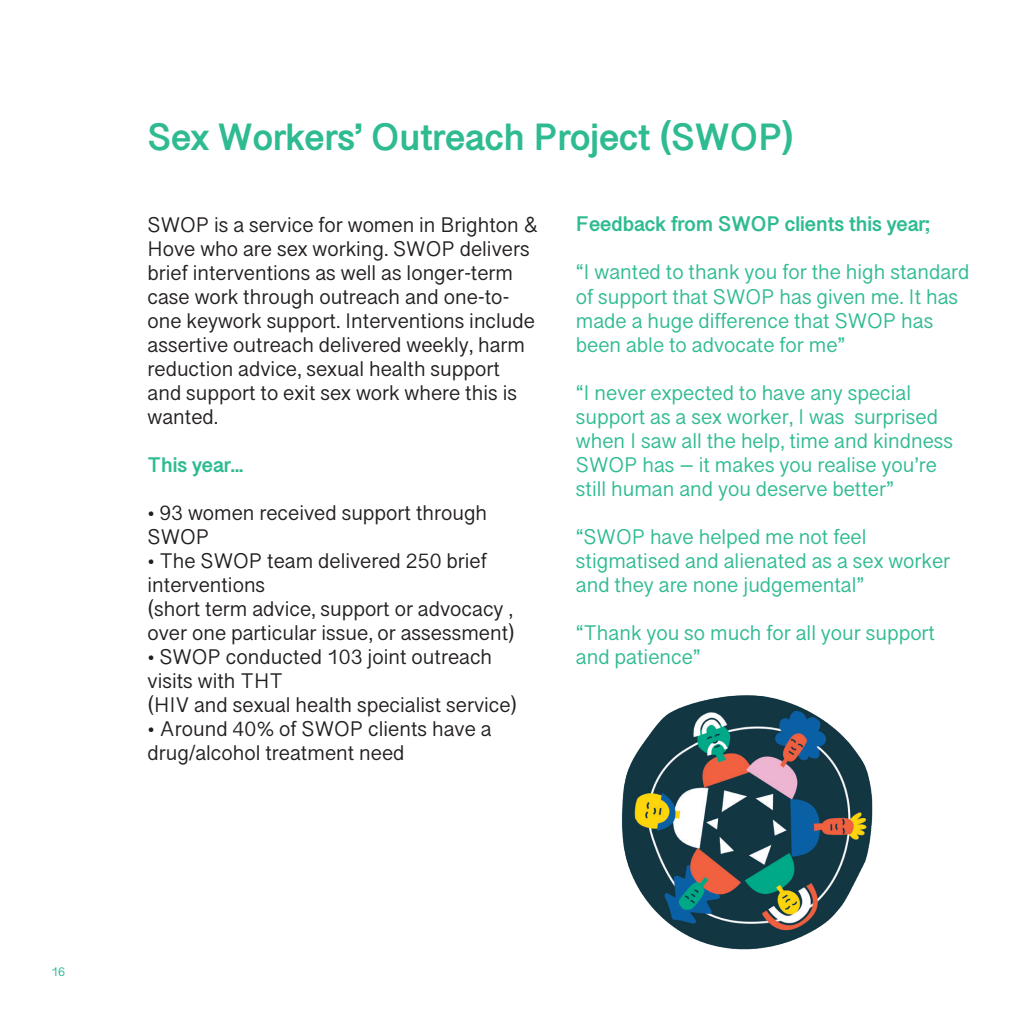
<style>
.page{position:relative;width:1010px;height:1010px;background:#fff}
.page>*{position:absolute;margin:0;border:0;box-sizing:border-box;transform-origin:0 0}
.Page_Title{font:700 36px "Telugu Sangam MN";color:#2fbb92}
.Content{font:20px/24px "Telugu Sangam MN";color:#231f20}
.Content-2{font:20px/24px "Telugu Sangam MN";color:#2fbb92}
.Content-3{font:700 20px "Telugu Sangam MN";color:#2fbb92}
.Page_Number{font:12px "Telugu Sangam MN";color:#1db891}
</style>
<div class="page">
<img style="left:621px;top:695px;width:252px;height:255px">
<p class="Page_Number" style="left:51px;top:964px;width:16px">16</p>
<p class="Page_Title" style="left:147px;top:117px;width:648px">Sex Workers’ Outreach Project (SWOP)</p>
<p class="Content" style="left:147px;top:212px;width:392px">SWOP is a service for women in Brighton &amp; Hove who are sex working. SWOP delivers brief interventions as well as longer-term case work through outreach and one-to&shy;one keywork support. Interventions include assertive outreach delivered weekly, harm reduction advice, sexual health support and support to exit sex work where this is wanted.</p>
<p class="Content-3" style="left:147px;top:453px;width:97px">This year...</p>
<p class="Content" style="left:147px;top:500px;width:341px">• 93 women received support through<br>SWOP</p>
<p class="Content" style="left:147px;top:548px;width:340px">• The SWOP team delivered 250 brief interventions</p>
<p class="Content" style="left:147px;top:596px;width:369px">(short term advice, support or advocacy , over one particular issue, or assessment)</p>
<p class="Content" style="left:147px;top:644px;width:346px">• SWOP conducted 103 joint outreach visits with THT</p>
<p class="Content" style="left:147px;top:692px;width:371px">(HIV and sexual health specialist service)</p>
<p class="Content" style="left:147px;top:716px;width:345px">• Around 40% of SWOP clients have a drug/alcohol treatment need</p>
<p class="Content-3" style="left:575px;top:213px;width:355px">Feedback from SWOP clients this year;</p>
<p class="Content-2" style="left:575px;top:260px;width:395px">“I wanted to thank you for the high standard of support that SWOP has given me. It has made a huge difference that SWOP has been able to advocate for me”</p>
<p class="Content-2" style="left:575px;top:380px;width:379px">“I never expected to have any special support as a sex worker, I was surprised when I saw all the help, time and kindness SWOP has – it makes you realise you’re still human and you deserve better”</p>
<p class="Content-2" style="left:575px;top:524px;width:375px">“SWOP have helped me not feel stigmatised and alienated as a sex worker and they are none judgemental”</p>
<p class="Content-2" style="left:575px;top:620px;width:360px">“Thank you so much for all your support and patience”</p>
</div>
